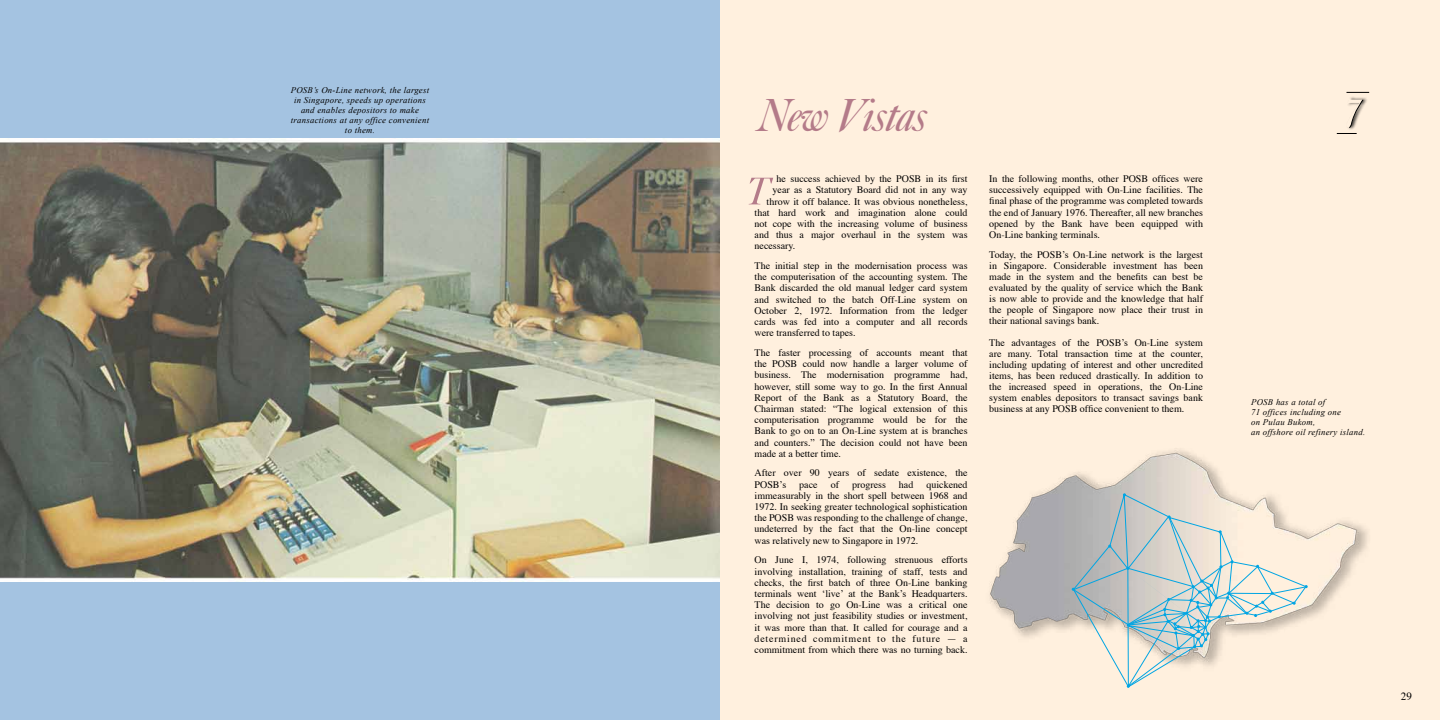
<style>
.page{position:relative;width:1440px;height:720px;background:#fff}
.page>*{position:absolute;margin:0;border:0;box-sizing:border-box;transform-origin:0 0}
.t1{font:48px "Caslon Italicwith Swashes Std";letter-spacing:-.02em;color:#b47b89}
.t2{font:11px "Times";color:#000}
.t3{font:10px/11.2px "Times";color:#000;text-align:justify}
.t4{font:italic 8.8px/10px "Times New Roman";letter-spacing:.03em;color:#000;text-align:center}
</style>
<div class="page">
<div style="left:720px;top:0;width:720px;height:720px;background:#fff0de"></div>
<div style="left:0;top:0;width:720px;height:720px;background:#a4c3e1"></div>
<img style="left:0;top:138px;width:720px;height:444px">
<svg style="left:749px;top:178px;width:24px;height:26px"></svg>
<img style="left:990px;top:450px;width:378px;height:187px">
<svg style="left:1337px;top:92px;width:32px;height:42px"></svg>
<svg style="left:1072px;top:493px;width:236px;height:195px"></svg>
<p class="t4" style="left:291px;top:84px;width:140px">POSB’s On-Line network, the largest in Singapore, speeds up operations and enables depositors to make transactions at any office convenient to them.</p>
<h1 class="t1" style="left:757px;top:91px;width:172px">New Vistas</h1>
<p class="t3" style="left:777px;top:174px;width:192px">he success achieved by the POSB in its first</p>
<p class="t3" style="left:773px;top:185px;width:197px">year as a Statutory Board did not in any way</p>
<p class="t3" style="left:767px;top:196px;width:203px">throw it off balance. It was obvious nonetheless,</p>
<p class="t3" style="left:755px;top:207px;width:214px">that hard work and imagination alone could</p>
<p class="t3" style="left:755px;top:219px;width:214px">not cope with the increasing volume of business</p>
<p class="t3" style="left:755px;top:230px;width:214px">and thus a major overhaul in the system was</p>
<p class="t3" style="left:755px;top:241px;width:42px">necessary.</p>
<p class="t3" style="left:755px;top:261px;width:215px">The initial step in the modernisation process was the computerisation of the accounting system. The Bank discarded the old manual ledger card system and switched to the batch Off-Line system on October 2, 1972. Information from the ledger cards was fed into a computer and all records were transferred to tapes.</p>
<p class="t3" style="left:755px;top:348px;width:215px">The faster processing of accounts meant that the POSB could now handle a larger volume of business. The modernisation programme had, however, still some way to go. In the first Annual Report of the Bank as a Statutory Board, the Chairman stated: “The logical extension of this computerisation programme would be for the Bank to go on to an On-Line system at is branches and counters.” The decision could not have been made at a better time.</p>
<p class="t3" style="left:755px;top:468px;width:214px">After over 90 years of sedate existence, the<br>POSB’s</p>
<p class="t3" style="left:755px;top:479px;width:215px;text-indent:172px">quickened immeasurably in the short spell between 1968 and 1972. In seeking greater technological sophistication the POSB was responding to the challenge of change, undeterred by the fact that the On-line concept was relatively new to Singapore in 1972.</p>
<p class="t3" style="left:755px;top:555px;width:215px">On June I, 1974, following strenuous efforts involving installation, training of staff, tests and checks, the first batch of three On-Line banking terminals went ‘live’ at the Bank’s Headquarters.<br>The decision to go On-Line was a critical one involving not just feasibility studies or investment, it was more than that. It called for courage and a determined commitment to the future — a commitment from which there was no turning back.</p>
<p class="t3" style="left:799px;top:479px;width:20px">pace</p>
<p class="t3" style="left:831px;top:479px;width:10px">of</p>
<p class="t3" style="left:852px;top:479px;width:35px">progress</p>
<p class="t3" style="left:899px;top:479px;width:16px">had</p>
<p class="t3" style="left:989px;top:174px;width:215px">In the following months, other POSB offices were successively equipped with On-Line facilities. The final phase of the programme was completed towards the end of January 1976. Thereafter, all new branches opened by the Bank have been equipped with On-Line banking terminals.</p>
<p class="t3" style="left:989px;top:249px;width:215px">Today, the POSB’s On-Line network is the largest in Singapore. Considerable investment has been made in the system and the benefits can best be evaluated by the quality of service which the Bank is now able to provide and the knowledge that half the people of Singapore now place their trust in their national savings bank.</p>
<p class="t3" style="left:989px;top:338px;width:215px">The advantages of the POSB’s On-Line system are many. Total transaction time at the counter, including updating of interest and other uncredited items, has been reduced drastically. In addition to the increased speed in operations, the On-Line system enables depositors to transact savings bank business at any POSB office convenient to them.</p>
<p class="t4" style="left:1251px;top:397px;width:116px;text-align:left">POSB has a total of<br>71 offices including one<br>on Pulau Bukom,<br>an offshore oil refinery island.</p>
<p class="t2" style="left:1401px;top:689px;width:12px">29</p>
</div>
